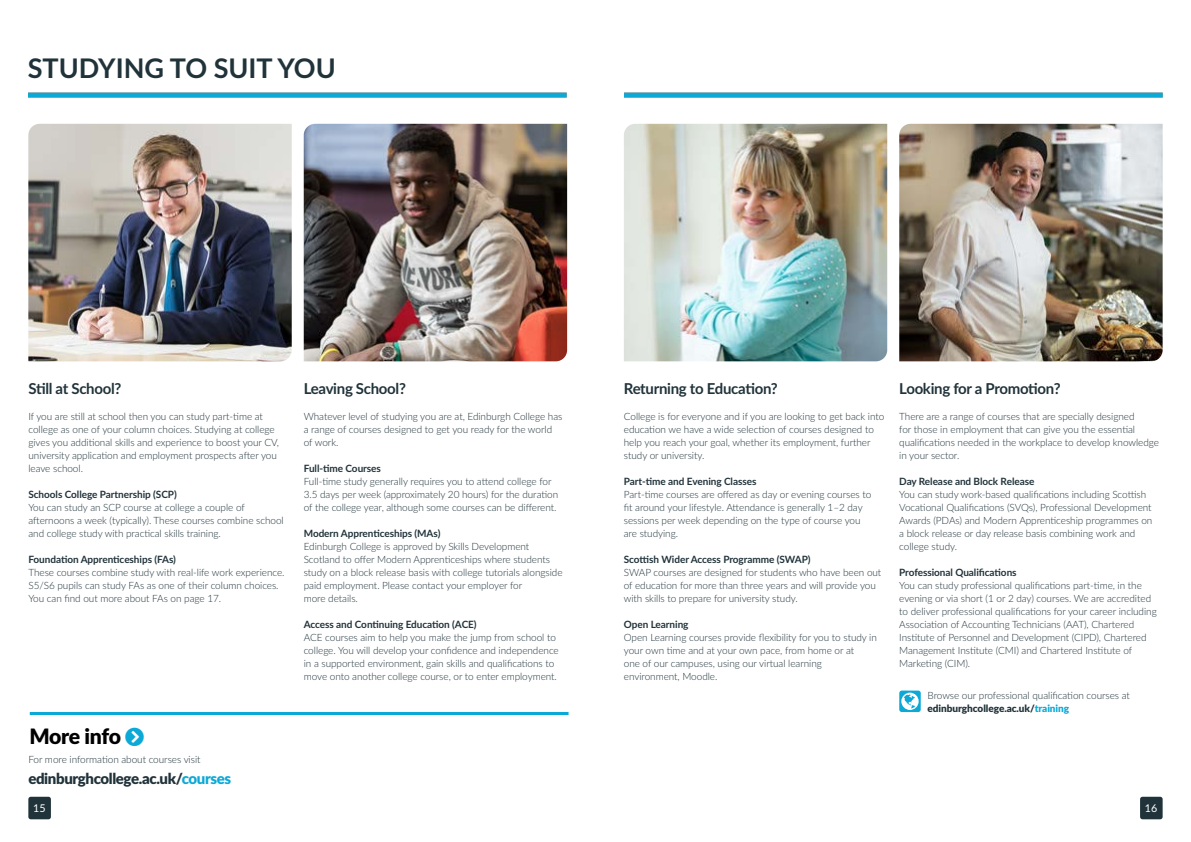
<style>
.page{position:relative;width:1191px;height:842px;background:#fff}
.page>*{position:absolute;margin:0;border:0;box-sizing:border-box;transform-origin:0 0}
.t1{font:700 27px "Lato";color:#21333a}
.t2{font:900 21.2px "Lato";letter-spacing:-.025em;color:#000}
.t3{font:700 15px "Lato";letter-spacing:-.02em;color:#21333a}
.t4{font:900 15px "Lato";letter-spacing:-.025em;color:#21333a}
.t5{font:10.7px "Lato";color:#fff}
.t6{font:300 10px/13px "Lato";letter-spacing:-.005em;color:#21333a}
.t7{font:700 10px "Lato";letter-spacing:-.005em;color:#21333a}
.s1{color:#0ca9d7}
.s2{font-weight:900}
.s3{font-weight:900;color:#0ca9d7}
</style>
<div class="page">
<img style="left:28px;top:124px;width:264px;height:237px">
<img style="left:304px;top:124px;width:263px;height:237px">
<div style="left:28px;top:93px;width:539px;height:5px;background:#0ca9d7"></div>
<img style="left:899px;top:124px;width:263px;height:237px">
<div style="left:624px;top:93px;width:538px;height:5px;background:#0ca9d7"></div>
<img style="left:624px;top:124px;width:263px;height:237px">
<svg style="left:899px;top:690px;width:21px;height:22px"></svg>
<hr style="left:30px;top:712px;width:538px;height:3px;background:#0ca9d7">
<div style="left:28px;top:797px;width:23px;height:22px;background:#21333a;border-radius:2px"></div>
<div style="left:1140px;top:797px;width:22px;height:22px;background:#21333a;border-radius:2px"></div>
<h1 class="t1" style="left:28px;top:48px;width:309px">STUDYING TO SUIT YOU</h1>
<h3 class="t3" style="left:28px;top:377px;width:94px">Still at School?</h3>
<p class="t6" style="left:28px;top:409px;width:252px">If you are still at school then you can study part-time at college as one of your column choices. Studying at college gives you additional skills and experience to boost your CV, university application and employment prospects after you leave school.</p>
<p class="t7" style="left:28px;top:487px;width:150px">Schools College Partnership (SCP)</p>
<p class="t6" style="left:28px;top:500px;width:257px">You can study an SCP course at college a couple of afternoons a week (typically). These courses combine school and college study with practical skills training.</p>
<p class="t7" style="left:28px;top:552px;width:149px">Foundation Apprenticeships (FAs)</p>
<p class="t6" style="left:28px;top:565px;width:258px">These courses combine study with real-life work experience.<br>S5/S6 pupils can study FAs as one of their column choices.<br>You can find out more about FAs on page 17.</p>
<h2 class="t2" style="left:30px;top:720px;width:93px">More info</h2>
<p class="t6" style="left:28px;top:753px;width:174px">For more information about courses visit</p>
<h3 class="t4" style="left:28px;top:767px;width:204px">edinburghcollege.ac.uk/<span class="s1">courses</span></h3>
<h3 class="t3" style="left:304px;top:377px;width:104px">Leaving School?</h3>
<p class="t6" style="left:304px;top:409px;width:260px">Whatever level of studying you are at, Edinburgh College has a range of courses designed to get you ready for the world of work.</p>
<p class="t7" style="left:304px;top:461px;width:79px">Full-time Courses</p>
<p class="t6" style="left:304px;top:474px;width:256px">Full-time study generally requires you to attend college for<br>3.5 days per week (approximately 20 hours) for the duration of the college year, although some courses can be different.</p>
<p class="t7" style="left:304px;top:526px;width:138px">Modern Apprenticeships (MAs)</p>
<p class="t6" style="left:304px;top:539px;width:260px">Edinburgh College is approved by Skills Development Scotland to offer Modern Apprenticeships where students study on a block release basis with college tutorials alongside paid employment. Please contact your employer for<br>more details.</p>
<p class="t7" style="left:304px;top:617px;width:174px">Access and Continuing Education (ACE)</p>
<p class="t6" style="left:304px;top:630px;width:256px">ACE courses aim to help you make the jump from school to college. You will develop your confidence and independence in a supported environment, gain skills and qualifications to move onto another college course, or to enter employment.</p>
<h3 class="t3" style="left:624px;top:377px;width:155px">Returning to Education?</h3>
<p class="t6" style="left:624px;top:409px;width:262px">College is for everyone and if you are looking to get back into education we have a wide selection of courses designed to help you reach your goal, whether its employment, further study or university.</p>
<p class="t7" style="left:624px;top:474px;width:134px">Part-time and Evening Classes</p>
<p class="t6" style="left:624px;top:487px;width:249px">Part-time courses are offered as day or evening courses to fit around your lifestyle. Attendance is generally 1–2 day sessions per week depending on the type of course you are studying.</p>
<p class="t7" style="left:624px;top:552px;width:188px">Scottish Wider Access Programme (SWAP)</p>
<p class="t6" style="left:624px;top:565px;width:259px">SWAP courses are designed for students who have been out of education for more than three years and will provide you with skills to prepare for university study.</p>
<p class="t7" style="left:624px;top:617px;width:66px">Open Learning</p>
<p class="t6" style="left:624px;top:630px;width:255px">Open Learning courses provide flexibility for you to study in your own time and at your own pace, from home or at<br>one of our campuses, using our virtual learning environment, Moodle.</p>
<h3 class="t3" style="left:899px;top:377px;width:163px">Looking for a Promotion?</h3>
<p class="t6" style="left:899px;top:409px;width:261px">There are a range of courses that are specially designed<br>for those in employment that can give you the essential qualifications needed in the workplace to develop knowledge in your sector.</p>
<p class="t7" style="left:899px;top:474px;width:137px">Day Release and Block Release</p>
<p class="t6" style="left:899px;top:487px;width:255px">You can study work-based qualifications including Scottish Vocational Qualifications (SVQs), Professional Development Awards (PDAs) and Modern Apprenticeship programmes on a block release or day release basis combining work and college study.</p>
<p class="t7" style="left:899px;top:565px;width:119px">Professional Qualifications</p>
<p class="t6" style="left:899px;top:578px;width:259px">You can study professional qualifications part-time, in the evening or via short (1 or 2 day) courses. We are accredited to deliver professional qualifications for your career including Association of Accounting Technicians (AAT), Chartered Institute of Personnel and Development (CIPD), Chartered Management Institute (CMI) and Chartered Institute of Marketing (CIM).</p>
<p class="t6" style="left:927px;top:688px;width:204px">Browse our professional qualification courses at <span class="s2">edinburghcollege.ac.uk/</span><span class="s3">training</span></p>
<p class="t5" style="left:33px;top:800px;width:14px">15</p>
<p class="t5" style="left:1144px;top:800px;width:14px">16</p>
</div>
